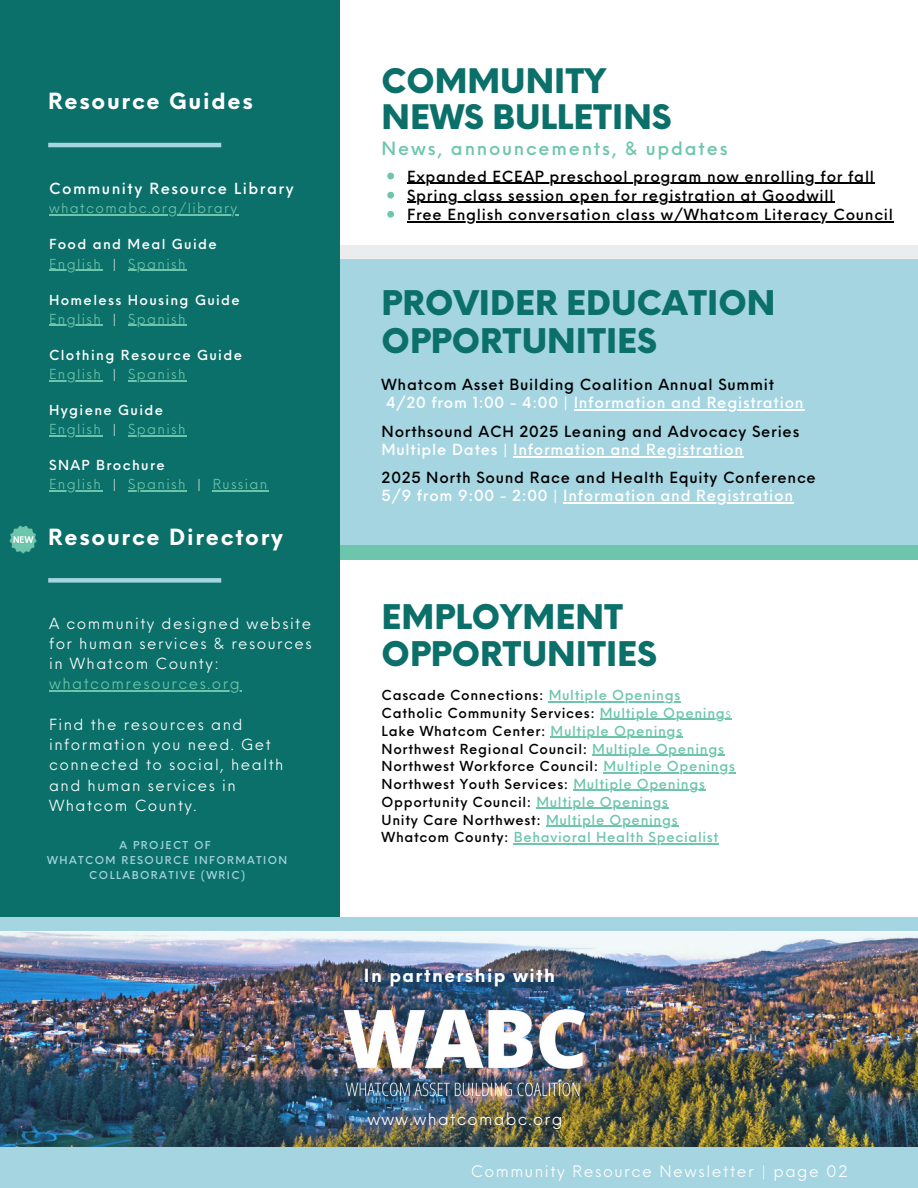
<style>
.page{position:relative;width:918px;height:1188px;background:#fff}
.page>*{position:absolute;margin:0;border:0;box-sizing:border-box;transform-origin:0 0}
.t1{font:900 33.15px/37.2px "Neue Einstellung";color:#0b6f6a}
.t2{font:900 33px/36px "Neue Einstellung";color:#0b6f6a}
.t3{font:700 21.75px "Neue Einstellung";letter-spacing:.08em;color:#fff}
.t4{font:500 18px "Neue Einstellung";letter-spacing:.1em;color:#6dc6ab}
.t5{font:700 17.7px "Neue Einstellung";letter-spacing:.08em;color:#fff}
.t6{font:16.05px "Neue Einstellung";letter-spacing:.08em;color:#fff}
.t7{font:15.6px "Neue Einstellung";letter-spacing:.1em;color:#fff}
.t8{font:500 15px/18px "Neue Einstellung";letter-spacing:.05em;color:#000}
.t9{font:15px/20.2px "Neue Einstellung";letter-spacing:.1em;color:#fff}
.t10{font:500 15px/18px "Neue Einstellung";letter-spacing:.05em;color:#fff}
.t11{font:500 15px "Neue Einstellung";letter-spacing:.1em;color:#fff}
.t12{font:15px "Neue Einstellung";letter-spacing:.1em;color:#6dc6ab}
.t13{font:500 13.5px "Neue Einstellung";letter-spacing:.05em;color:#000}
.t14{font:13.5px "Neue Einstellung";letter-spacing:.1em;color:#6dc6ab}
.t15{font:500 13.5px "Neue Einstellung";letter-spacing:.1em;color:#fff}
.t16{font:500 13.5px "Neue Einstellung";letter-spacing:.05em;color:#6dc6ab}
.t17{font:500 10.65px/15px "Neue Einstellung";letter-spacing:.135em;color:#a5d5e1;text-align:center}
.s1{color:#fff}
.s2{color:#000}
.s3{color:#6dc6ab}
.s4{font-weight:400;color:#6dc6ab}
</style>
<div class="page">
<div style="left:327px;top:252px;width:591px;height:300px;background:#a5d5e1"></div>
<div style="left:293px;top:245px;width:625px;height:14px;background:#ebeced"></div>
<div style="left:339px;top:546px;width:579px;height:13px;background:#6dc6ab"></div>
<div style="left:0;top:0;width:339px;height:1187px;background:#0b6f6a"></div>
<div style="left:0;top:917px;width:918px;height:14px;background:#a5d5e1"></div>
<img style="left:0;top:931px;width:918px;height:217px">
<div style="left:0;top:1148px;width:918px;height:40px;background:#a5d5e1"></div>
<img style="left:326px;top:983px;width:278px;height:133px">
<hr style="left:48px;top:143px;width:173px;height:4px;background:#a5d5e1">
<div style="left:48px;top:578px;width:173px;height:5px;background:#a5d5e1"></div>
<img style="left:9px;top:525px;width:28px;height:29px">
<svg style="left:387px;top:173px;width:7px;height:6px"></svg>
<hr style="left:407px;top:183px;width:468px;height:1px;background:#000">
<svg style="left:387px;top:192px;width:7px;height:7px"></svg>
<hr style="left:407px;top:202px;width:427px;height:1px;background:#000">
<svg style="left:387px;top:211px;width:7px;height:7px"></svg>
<hr style="left:407px;top:221px;width:487px;height:1px;background:#000">
<hr style="left:574px;top:410px;width:230px;height:1px;background:#fff">
<hr style="left:513px;top:456px;width:231px;height:2px;background:#fff">
<hr style="left:563px;top:503px;width:231px;height:1px;background:#fff">
<hr style="left:49px;top:215px;width:190px;height:1px;background:#6dc6ab">
<hr style="left:49px;top:270px;width:53px;height:1px;background:#6dc6ab">
<hr style="left:128px;top:270px;width:59px;height:1px;background:#6dc6ab">
<hr style="left:49px;top:325px;width:53px;height:1px;background:#6dc6ab">
<hr style="left:128px;top:325px;width:59px;height:1px;background:#6dc6ab">
<hr style="left:49px;top:380px;width:53px;height:1px;background:#6dc6ab">
<hr style="left:128px;top:380px;width:59px;height:1px;background:#6dc6ab">
<hr style="left:49px;top:435px;width:53px;height:1px;background:#6dc6ab">
<hr style="left:128px;top:435px;width:59px;height:1px;background:#6dc6ab">
<hr style="left:49px;top:490px;width:53px;height:1px;background:#6dc6ab">
<hr style="left:128px;top:490px;width:59px;height:1px;background:#6dc6ab">
<hr style="left:213px;top:490px;width:56px;height:1px;background:#6dc6ab">
<svg style="left:549px;top:701px;width:13px;height:1px"></svg>
<hr style="left:562px;top:701px;width:119px;height:1px;background:#6dc6ab">
<hr style="left:600px;top:719px;width:126px;height:1px;background:#6dc6ab">
<hr style="left:551px;top:737px;width:132px;height:1px;background:#6dc6ab">
<hr style="left:592px;top:754px;width:133px;height:2px;background:#6dc6ab">
<hr style="left:603px;top:772px;width:133px;height:1px;background:#6dc6ab">
<hr style="left:573px;top:790px;width:133px;height:1px;background:#6dc6ab">
<hr style="left:536px;top:808px;width:126px;height:1px;background:#6dc6ab">
<hr style="left:546px;top:825px;width:132px;height:2px;background:#6dc6ab">
<hr style="left:514px;top:843px;width:205px;height:1px;background:#6dc6ab">
<hr style="left:49px;top:690px;width:192px;height:2px;background:#6dc6ab">
<h2 class="t3" style="left:48px;top:82px;width:206px">Resource Guides</h2>
<h3 class="t11" style="left:49px;top:175px;width:246px">Community Resource Library</h3>
<p class="t14" style="left:49px;top:196px;width:190px">whatcomabc.org/library</p>
<p class="t15" style="left:49px;top:232px;width:169px">Food and Meal Guide</p>
<p class="t14" style="left:49px;top:252px;width:69px">English <span class="s1">|</span></p>
<p class="t14" style="left:128px;top:252px;width:59px">Spanish</p>
<p class="t15" style="left:49px;top:288px;width:192px">Homeless Housing Guide</p>
<p class="t14" style="left:49px;top:307px;width:69px">English <span class="s1">|</span></p>
<h1 class="t14" style="left:128px;top:307px;width:59px">Spanish</h1>
<h1 class="t15" style="left:49px;top:343px;width:194px">Clothing Resource Guide</h1>
<h4 class="t14" style="left:49px;top:362px;width:69px">English <span class="s1">|</span></h4>
<h4 class="t14" style="left:128px;top:362px;width:59px">Spanish</h4>
<h4 class="t15" style="left:49px;top:398px;width:116px">Hygiene Guide</h4>
<h4 class="t14" style="left:49px;top:417px;width:69px">English <span class="s1">|</span></h4>
<p class="t14" style="left:128px;top:417px;width:59px">Spanish</p>
<p class="t15" style="left:49px;top:453px;width:117px">SNAP Brochure</p>
<h1 class="t14" style="left:49px;top:472px;width:69px">English <span class="s1">|</span></h1>
<h6 class="t14" style="left:128px;top:472px;width:141px">Spanish <span class="s1">|</span> Russian</h6>
<p class="t3" style="left:48px;top:517px;width:236px">Resource Directory</p>
<p class="t9" style="left:49px;top:611px;width:264px;text-align:justify">A community designed website for human services &amp; resources in Whatcom County:</p>
<p class="t12" style="left:49px;top:670px;width:192px">whatcomresources.org</p>
<p class="t9" style="left:49px;top:713px;width:236px">Find the resources and information you need. Get connected to social, health</p>
<p class="t9" style="left:49px;top:773px;width:188px">and human services in<br>Whatcom County.</p>
<p class="t17" style="left:47px;top:837px;width:241px">A PROJECT OF<br>WHATCOM RESOURCE INFORMATION<br>COLLABORATIVE (WRIC)</p>
<h6 class="t2" style="left:382px;top:59px;width:292px">COMMUNITY<br>NEWS BULLETINS</h6>
<h6 class="t4" style="left:382px;top:133px;width:347px">News, announcements, &amp; updates</h6>
<h6 class="t8" style="left:407px;top:166px;width:469px">Expanded ECEAP preschool program now enrolling for fall</h6>
<h6 class="t8" style="left:407px;top:185px;width:428px">Spring class session open for registration at Goodwill</h6>
<h2 class="t8" style="left:407px;top:204px;width:487px">Free English conversation class w/Whatcom Literacy Council</h2>
<h5 class="t1" style="left:382px;top:282px;width:395px">PROVIDER EDUCATION<br>OPPORTUNITIES</h5>
<h5 class="t10" style="left:387px;top:374px;width:419px;text-indent:-5px"><span class="s2">Whatcom Asset Building Coalition Annual Summit<br></span>4/20 from 1:00 - 4:00 | Information and Registration</h5>
<p class="t8" style="left:382px;top:421px;width:419px">Northsound ACH 2025 Leaning and Advocacy Series<br><span class="s1">Multiple Dates | Information and Registration</span></p>
<p class="t8" style="left:382px;top:467px;width:436px">2025 North Sound Race and Health Equity Conference<br><span class="s1">5/9 from 9:00 - 2:00 | Information and Registration</span></p>
<p class="t1" style="left:382px;top:595px;width:277px">EMPLOYMENT<br>OPPORTUNITIES</p>
<p class="t13" style="left:382px;top:683px;width:300px">Cascade Connections: <span class="s3">Multiple Openings</span></p>
<h3 class="t13" style="left:382px;top:701px;width:351px">Catholic Community Services: <span class="s3">Multiple Opening</span><span class="s4">s</span></h3>
<p class="t13" style="left:382px;top:719px;width:302px">Lake Whatcom Center: <span class="s3">Multiple Openings</span></p>
<p class="t13" style="left:382px;top:737px;width:344px">Northwest Regional Council: <span class="s3">Multiple Openings</span></p>
<p class="t13" style="left:382px;top:754px;width:355px">Northwest Workforce Council: <span class="s3">Multiple Openings</span></p>
<h5 class="t13" style="left:382px;top:772px;width:325px">Northwest Youth Services: <span class="s3">Multiple Openings</span></h5>
<p class="t13" style="left:382px;top:790px;width:288px">Opportunity Council: <span class="s3">Multiple Openings</span></p>
<p class="t13" style="left:382px;top:808px;width:298px">Unity Care Northwest: <span class="s3">Multiple Openings</span></p>
<p class="t16" style="left:382px;top:825px;width:338px"><span class="s2">Whatcom County:</span> Behavioral Health Specialist</p>
<p class="t5" style="left:364px;top:959px;width:193px">In partnership with</p>
<p class="t6" style="left:367px;top:1105px;width:197px">www.whatcomabc.org</p>
<h6 class="t7" style="left:471px;top:1157px;width:378px">Community Resource Newsletter | page 02</h6>
</div>
